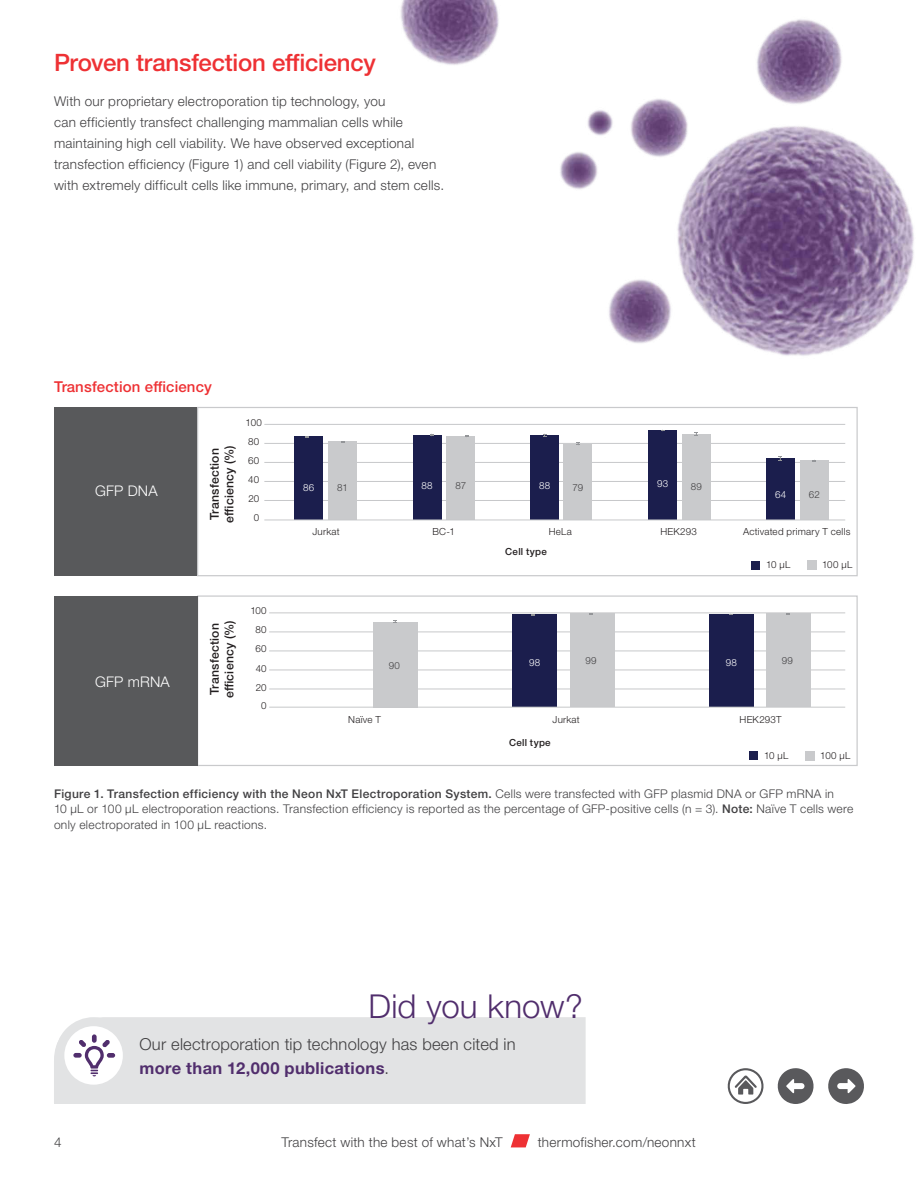
<style>
.page{position:relative;width:918px;height:1188px;background:#fff}
.page>*{position:absolute;margin:0;border:0;box-sizing:border-box;transform-origin:0 0}
.t1{font:300 33px "Helvetica Neue LTW1 G";letter-spacing:.005em;color:#512e6d}
.t2{font:500 24px "Helvetica Neue LTW1 G";letter-spacing:-.01em;color:#ee3134}
.t3{font:300 16.5px/24px "Helvetica Neue LTW1 G";letter-spacing:.01em;color:#414042}
.t4{font:500 15px "Helvetica Neue LTW1 G";letter-spacing:.01em;color:#ee3134}
.t5{font:300 14.7px "Helvetica Neue LTW1 G";color:#fff}
.t6{font:300 13.5px/21px "Helvetica Neue LTW1 G";letter-spacing:.02em;color:#414042}
.t7{font:500 12.15px/14.7px "Helvetica Neue LTW1 G";letter-spacing:.02em;color:#231f20}
.t8{font:300 12px/15.8px "Helvetica Neue LTW1 G";letter-spacing:.025em;color:#414042}
.t9{font:300 9.75px "Helvetica Neue LTW1 G";letter-spacing:.025em;color:#231f20}
.t10{font:300 9.75px "Helvetica Neue LTW1 G";letter-spacing:.025em;color:#414042}
.t11{font:500 9.75px "Helvetica Neue LTW1 G";letter-spacing:.03em;color:#231f20}
.t12{font:300 9.75px "Helvetica Neue LTW1 G";letter-spacing:.025em;color:#fff}
.s1{font-weight:500}
.s2{font-weight:700;color:#512e6d}
</style>
<div class="page">
<img style="left:400px;top:0;width:514px;height:356px">
<hr style="left:264px;top:500px;width:581px;height:1px;background:#c7c8ca">
<hr style="left:264px;top:481px;width:581px;height:1px;background:#c7c8ca">
<hr style="left:264px;top:424px;width:581px;height:1px;background:#c7c8ca">
<hr style="left:264px;top:443px;width:581px;height:1px;background:#c7c8ca">
<hr style="left:264px;top:462px;width:581px;height:1px;background:#c7c8ca">
<hr style="left:269px;top:689px;width:576px;height:1px;background:#c7c8ca">
<hr style="left:269px;top:670px;width:576px;height:1px;background:#c7c8ca">
<hr style="left:269px;top:613px;width:576px;height:1px;background:#c7c8ca">
<hr style="left:269px;top:632px;width:576px;height:1px;background:#c7c8ca">
<hr style="left:269px;top:651px;width:576px;height:1px;background:#c7c8ca">
<div style="left:197px;top:595px;width:661px;height:171px;border:1px solid #c9cacc"></div>
<div style="left:373px;top:622px;width:45px;height:85px;background:#c9cacc"></div>
<div style="left:512px;top:615px;width:45px;height:92px;background:#1b1e4d"></div>
<div style="left:570px;top:614px;width:45px;height:93px;background:#c9cacc"></div>
<div style="left:709px;top:614px;width:45px;height:93px;background:#1b1e4d"></div>
<div style="left:54px;top:407px;width:143px;height:169px;background:#58595b"></div>
<div style="left:295px;top:437px;width:28px;height:83px;background:#1b1e4d"></div>
<div style="left:328px;top:442px;width:29px;height:78px;background:#c9cacc"></div>
<div style="left:413px;top:435px;width:28px;height:85px;background:#1b1e4d"></div>
<div style="left:447px;top:436px;width:28px;height:84px;background:#c9cacc"></div>
<div style="left:530px;top:435px;width:28px;height:85px;background:#1b1e4d"></div>
<div style="left:564px;top:444px;width:28px;height:76px;background:#c9cacc"></div>
<div style="left:648px;top:430px;width:29px;height:90px;background:#1b1e4d"></div>
<div style="left:682px;top:434px;width:29px;height:86px;background:#c9cacc"></div>
<div style="left:766px;top:459px;width:29px;height:61px;background:#1b1e4d"></div>
<div style="left:800px;top:461px;width:29px;height:59px;background:#c9cacc"></div>
<svg style="left:778px;top:457px;width:4px;height:4px"></svg>
<div style="left:54px;top:596px;width:143px;height:169px;background:#58595b"></div>
<div style="left:750px;top:751px;width:8px;height:9px;background:#1b1e4d"></div>
<div style="left:805px;top:751px;width:10px;height:9px;background:#c9cacc"></div>
<div style="left:197px;top:407px;width:661px;height:169px;border:1px solid #c9cacc"></div>
<div style="left:751px;top:561px;width:9px;height:9px;background:#1b1e4d"></div>
<div style="left:807px;top:560px;width:10px;height:10px;background:#c9cacc"></div>
<div style="left:766px;top:614px;width:45px;height:93px;background:#c9cacc"></div>
<hr style="left:269px;top:707px;width:576px;height:1px;background:#c7c8ca">
<hr style="left:264px;top:520px;width:581px;height:1px;background:#c7c8ca">
<div style="left:54px;top:1017px;width:532px;height:87px;background:#e2e3e4"></div>
<svg style="left:54px;top:1017px;width:82px;height:77px"></svg>
<svg style="left:727px;top:1068px;width:37px;height:36px"></svg>
<svg style="left:777px;top:1068px;width:37px;height:36px"></svg>
<svg style="left:828px;top:1068px;width:36px;height:36px"></svg>
<svg style="left:511px;top:1134px;width:19px;height:13px"></svg>
<h2 class="t2" style="left:54px;top:48px;width:323px">Proven transfection efficiency</h2>
<p class="t6" style="left:54px;top:90px;width:392px">With our proprietary electroporation tip technology, you<br>can efficiently transfect challenging mammalian cells while maintaining high cell viability. We have observed exceptional transfection efficiency (Figure 1) and cell viability (Figure 2), even with extremely difficult cells like immune, primary, and stem cells.</p>
<p class="t4" style="left:54px;top:377px;width:159px">Transfection efficiency</p>
<p class="t9" style="left:246px;top:416px;width:18px">100</p>
<p class="t9" style="left:248px;top:435px;width:13px">80</p>
<p class="t9" style="left:248px;top:474px;width:13px">40</p>
<p class="t7" style="left:207px;top:523px;width:79px;rotate:-90deg">Transfection e ciency (%)</p>
<p class="t9" style="left:248px;top:454px;width:13px">60</p>
<p class="t9" style="left:248px;top:493px;width:12px">20</p>
<p class="t12" style="left:657px;top:478px;width:13px">93</p>
<p class="t10" style="left:691px;top:480px;width:13px">89</p>
<p class="t12" style="left:303px;top:482px;width:13px">86</p>
<p class="t10" style="left:337px;top:482px;width:12px">81</p>
<p class="t12" style="left:422px;top:480px;width:13px">88</p>
<p class="t10" style="left:455px;top:480px;width:12px">87</p>
<p class="t12" style="left:539px;top:480px;width:13px">88</p>
<p class="t10" style="left:572px;top:482px;width:12px">79</p>
<p class="t5" style="left:95px;top:482px;width:64px">GFP DNA</p>
<p class="t12" style="left:775px;top:489px;width:13px">64</p>
<p class="t10" style="left:809px;top:489px;width:12px">62</p>
<p class="t9" style="left:254px;top:512px;width:7px">0</p>
<p class="t9" style="left:313px;top:526px;width:29px">Jurkat</p>
<p class="t9" style="left:433px;top:526px;width:24px">BC-1</p>
<p class="t9" style="left:549px;top:526px;width:25px">HeLa</p>
<p class="t9" style="left:660px;top:526px;width:38px">HEK293</p>
<p class="t9" style="left:743px;top:526px;width:109px">Activated primary T cells</p>
<p class="t5" style="left:95px;top:672px;width:76px">GFP mRNA</p>
<p class="t7" style="left:207px;top:698px;width:79px;rotate:-90deg">Transfection e ciency (%)</p>
<p class="t9" style="left:250px;top:605px;width:18px">100</p>
<p class="t9" style="left:256px;top:624px;width:13px">80</p>
<p class="t9" style="left:256px;top:662px;width:13px">40</p>
<p class="t9" style="left:256px;top:643px;width:13px">60</p>
<p class="t9" style="left:256px;top:681px;width:12px">20</p>
<p class="t9" style="left:261px;top:699px;width:7px">0</p>
<p class="t11" style="left:505px;top:546px;width:43px">Cell type</p>
<p class="t9" style="left:766px;top:559px;width:26px">10 μL</p>
<p class="t9" style="left:822px;top:559px;width:32px">100 μL</p>
<p class="t10" style="left:389px;top:659px;width:13px">90</p>
<p class="t12" style="left:529px;top:657px;width:13px">98</p>
<p class="t10" style="left:586px;top:655px;width:13px">99</p>
<p class="t12" style="left:726px;top:657px;width:13px">98</p>
<p class="t10" style="left:782px;top:655px;width:13px">99</p>
<p class="t9" style="left:348px;top:714px;width:34px">Naïve T</p>
<p class="t9" style="left:553px;top:714px;width:29px">Jurkat</p>
<p class="t9" style="left:740px;top:714px;width:44px">HEK293T</p>
<p class="t9" style="left:764px;top:749px;width:26px">10 μL</p>
<p class="t9" style="left:820px;top:749px;width:32px">100 μL</p>
<p class="t11" style="left:509px;top:737px;width:43px">Cell type</p>
<p class="t8" style="left:54px;top:785px;width:801px"><span class="s1">Figure 1. Transfection efficiency with the Neon NxT Electroporation System.</span> Cells were transfected with GFP plasmid DNA or GFP mRNA in<br>10 µL or 100 µL electroporation reactions. Transfection efficiency is reported as the percentage of GFP-positive cells (n = 3). <span class="s1">Note:</span> Naïve T cells were only electroporated in 100 µL reactions.</p>
<h1 class="t1" style="left:368px;top:986px;width:216px">Did you know?</h1>
<p class="t3" style="left:139px;top:1032px;width:378px">Our electroporation tip technology has been cited in <span class="s2">more than 12,000 publications</span>.</p>
<p class="t6" style="left:54px;top:1132px;width:9px">4</p>
<p class="t6" style="left:281px;top:1132px;width:223px">Transfect with the best of what’s NxT</p>
<p class="t6" style="left:538px;top:1132px;width:160px">thermofisher.com/neonnxt</p>
</div>
